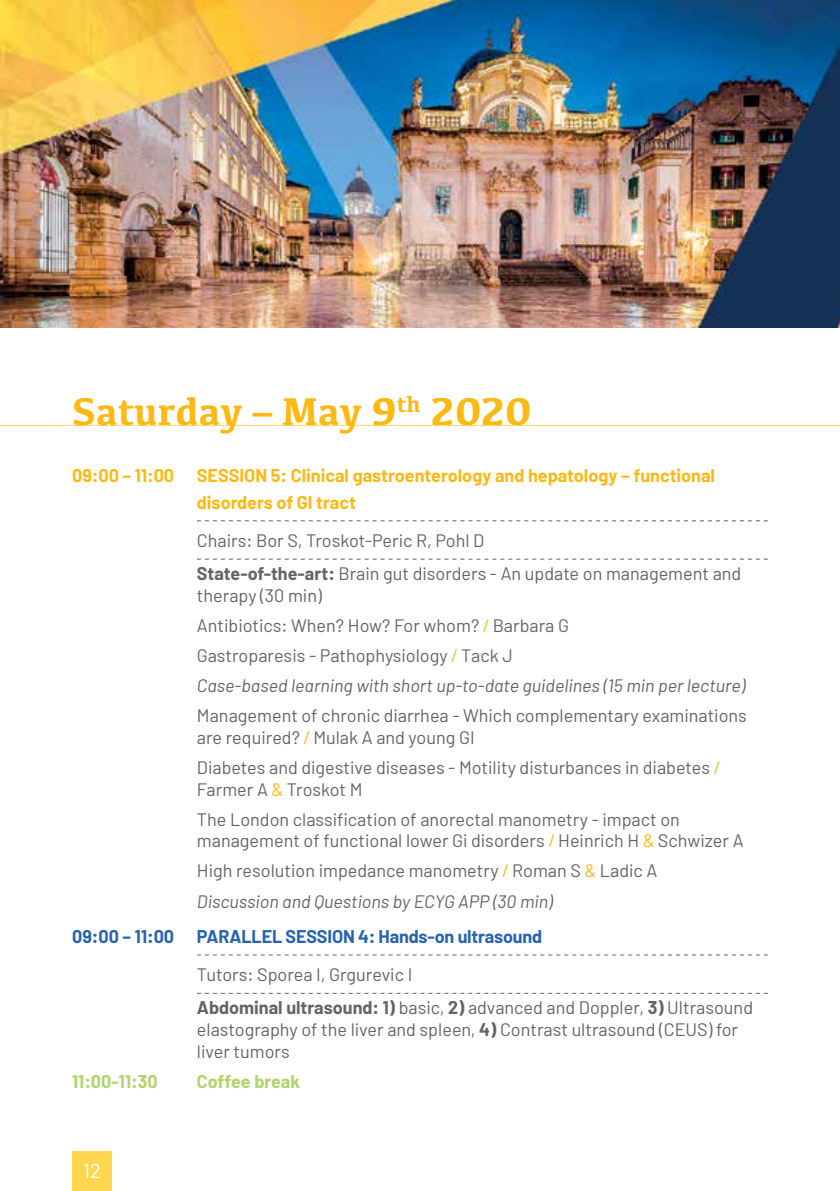
<style>
.page{position:relative;width:840px;height:1191px;background:#fff}
.page>*{position:absolute;margin:0;border:0;box-sizing:border-box;transform-origin:0 0}
.t1{font:700 40px "Kefa";color:#fdb913}
.t2{font:20px "Barlow";color:#fff}
.t3{font:18px/30px "Barlow";color:#636466}
.t4{font:700 18px/27px "Barlow";color:#fdb913}
.t5{font:700 18px "Barlow";letter-spacing:-.01em;color:#2764b0}
.t6{font:700 18px "Barlow";color:#afd46a}
.s1{font-weight:700}
.s2{color:#fdb913}
.s3{font-style:italic}
</style>
<div class="page">
<div style="left:72px;top:1151px;width:40px;height:40px;background:#ffd64f"></div>
<hr style="left:0;top:425px;width:839px;height:1px;background:#ffd64f">
<svg style="left:197px;top:520px;width:570px;height:1px"></svg>
<svg style="left:197px;top:558px;width:570px;height:1px"></svg>
<svg style="left:197px;top:954px;width:570px;height:1px"></svg>
<svg style="left:197px;top:992px;width:570px;height:1px"></svg>
<img style="left:0;top:0;width:839px;height:328px">
<h1 class="t1" style="left:72px;top:384px;width:460px">Saturday – May 9<sup>th</sup> 2020</h1>
<p class="t4" style="left:72px;top:462px;width:104px">09:00 – 11:00</p>
<p class="t4" style="left:197px;top:462px;width:519px">SESSION 5: Clinical gastroenterology and hepatology – functional disorders of GI tract</p>
<p class="t3" style="left:197px;top:524px;width:545px;line-height:33px">Chairs: Bor S, Troskot-Peric R, Pohl D<br><span class="s1">State-of-the-art:</span> Brain gut disorders - An update on management and</p>
<p class="t3" style="left:197px;top:580px;width:549px">therapy (30 min)<br>Antibiotics: When? How? For whom? <span class="s2">/</span> Barbara G<br>Gastroparesis - Pathophysiology <span class="s2">/</span> Tack J<br><span class="s3">Case-based learning with short up-to-date guidelines (15 min per lecture)</span></p>
<p class="t3" style="left:197px;top:704px;width:551px;line-height:21.6px">Management of chronic diarrhea - Which complementary examinations are required? <span class="s2">/</span> Mulak A and young GI</p>
<p class="t3" style="left:197px;top:756px;width:524px;line-height:21.6px">Diabetes and digestive diseases - Motility disturbances in diabetes <span class="s2">/<br></span>Farmer A <span class="s2">&amp;</span> Troskot M</p>
<p class="t3" style="left:197px;top:808px;width:548px;line-height:21.6px">The London classification of anorectal manometry - impact on management of functional lower Gi disorders <span class="s2">/</span> Heinrich H <span class="s2">&amp;</span> Schwizer A</p>
<p class="t3" style="left:197px;top:855px;width:462px">High resolution impedance manometry <span class="s2">/</span> Roman S <span class="s2">&amp;</span> Ladic A<br><span class="s3">Discussion and Questions by ECYG APP (30 min)</span></p>
<p class="t5" style="left:72px;top:925px;width:104px">09:00 – 11:00</p>
<p class="t5" style="left:197px;top:925px;width:347px">PARALLEL SESSION 4: Hands-on ultrasound</p>
<p class="t3" style="left:197px;top:958px;width:557px;line-height:33px">Tutors: Sporea I, Grgurevic I<br><span class="s1">Abdominal ultrasound: 1)</span> basic, <span class="s1">2)</span> advanced and Doppler, <span class="s1">3)</span> Ultrasound</p>
<p class="t3" style="left:197px;top:1018px;width:542px;line-height:21.6px">elastography of the liver and spleen, <span class="s1">4)</span> Contrast ultrasound (CEUS) for liver tumors</p>
<p class="t6" style="left:72px;top:1070px;width:87px">11:00-11:30</p>
<p class="t6" style="left:197px;top:1070px;width:104px">Coffee break</p>
<p class="t2" style="left:83px;top:1158px;width:19px">12</p>
</div>
